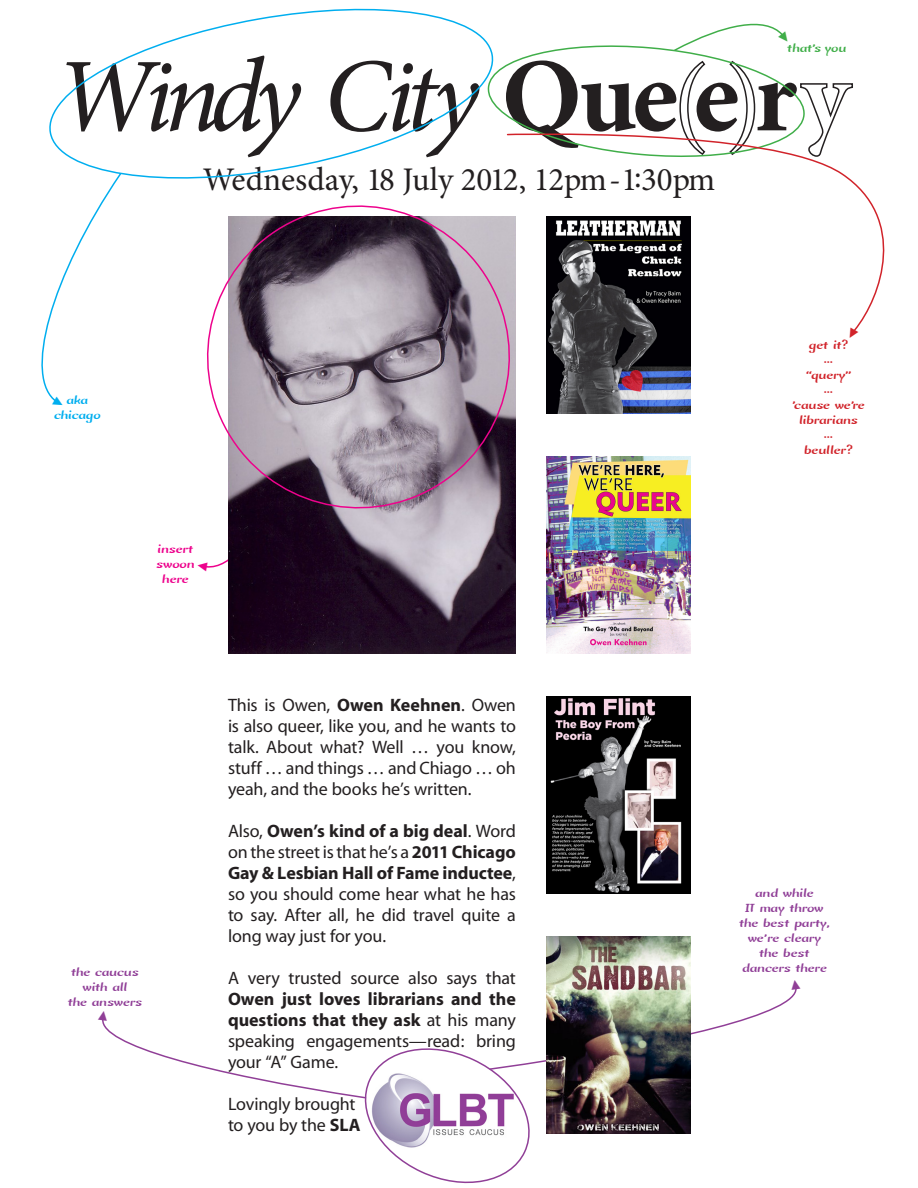
<style>
.page{position:relative;width:918px;height:1188px;background:#fff}
.page>*{position:absolute;margin:0;border:0;box-sizing:border-box;transform-origin:0 0}
.t1{font:italic 105px "Minion Pro";letter-spacing:-.085em;color:#231f20}
.t2{font:33px "Minion Pro";letter-spacing:-.005em;color:#231f20}
.t3{font:18px/21px "Myriad";letter-spacing:-.01em;color:#231f20;text-align:justify}
.t4{font:italic 15px/15px "Baldo";color:#903f97;text-align:center}
.t5{font:italic 15px/16.5px "Baldo";color:#d1232a;text-align:center}
.t6{font:italic 15px "Baldo";color:#ed028c}
.t7{font:italic 15px/15px "Baldo";color:#00aeef;text-align:center}
.t8{font:italic 15px "Baldo";color:#40ae49}
.s1{font-weight:700;font-style:normal}
.s2{font-weight:700}
</style>
<div class="page">
<svg style="left:49px;top:8px;width:435px;height:171px"></svg>
<svg style="left:690px;top:162px;width:195px;height:170px"></svg>
<img style="left:546px;top:216px;width:144px;height:198px">
<img style="left:228px;top:529px;width:288px;height:125px">
<img style="left:546px;top:456px;width:144px;height:198px">
<img style="left:546px;top:696px;width:144px;height:198px">
<img style="left:546px;top:936px;width:144px;height:43px">
<svg style="left:206px;top:205px;width:310px;height:324px;background:#9a8e9a"></svg>
<svg style="left:41px;top:172px;width:82px;height:231px"></svg>
<svg style="left:484px;top:23px;width:369px;height:139px"></svg>
<svg style="left:205px;top:481px;width:73px;height:90px"></svg>
<svg style="left:102px;top:979px;width:695px;height:205px"></svg>
<svg style="left:846px;top:328px;width:13px;height:4px"></svg>
<p class="t8" style="left:787px;top:40px;width:61px">that’s you</p>
<p class="t1" style="left:55px;top:25px;width:744px">Windy City <span class="s1">Que e r</span></p>
<p class="t2" style="left:203px;top:158px;width:514px">Wednesday, 18 July 2012, 12pm - 1:30pm</p>
<p class="t7" style="left:54px;top:392px;width:48px">aka chicago</p>
<p class="t6" style="left:158px;top:541px;width:37px">insert</p>
<p class="t6" style="left:156px;top:556px;width:40px">swoon</p>
<p class="t6" style="left:162px;top:571px;width:28px">here</p>
<p class="t4" style="left:68px;top:965px;width:76px">the caucus with all<br>the answers</p>
<p class="t3" style="left:228px;top:695px;width:289px">This is Owen, <span class="s2">Owen Keehnen</span>. Owen is also queer, like you, and he wants to talk. About what? Well … you know, stuff … and things … and Chiago … oh yeah, and the books he’s written.</p>
<p class="t3" style="left:228px;top:821px;width:290px">Also, <span class="s2">Owen’s kind of a big deal</span>. Word on the street is that he’s a <span class="s2">2011 Chicago Gay &amp; Lesbian Hall of Fame inductee</span>, so you should come hear what he has to say. After all, he did travel quite a long way just for you.</p>
<p class="t3" style="left:228px;top:968px;width:289px">A very trusted source also says that <span class="s2">Owen just loves librarians and the questions that they ask</span> at his many speaking engagements—read: bring your “A” Game.</p>
<p class="t3" style="left:228px;top:1094px;width:134px">Lovingly brought to you by the <span class="s2">SLA</span></p>
<p class="t5" style="left:809px;top:337px;width:41px">get it?</p>
<p class="t5" style="left:806px;top:351px;width:46px">… “query”</p>
<p class="t5" style="left:792px;top:381px;width:74px">…<br>’cause we’re</p>
<p class="t5" style="left:799px;top:412px;width:60px">librarians</p>
<p class="t5" style="left:824px;top:426px;width:11px">…</p>
<p class="t5" style="left:804px;top:442px;width:50px">beuller?</p>
<p class="t4" style="left:739px;top:886px;width:92px">and while<br>IT may throw the best party, we’re cleary the best dancers there</p>
</div>
